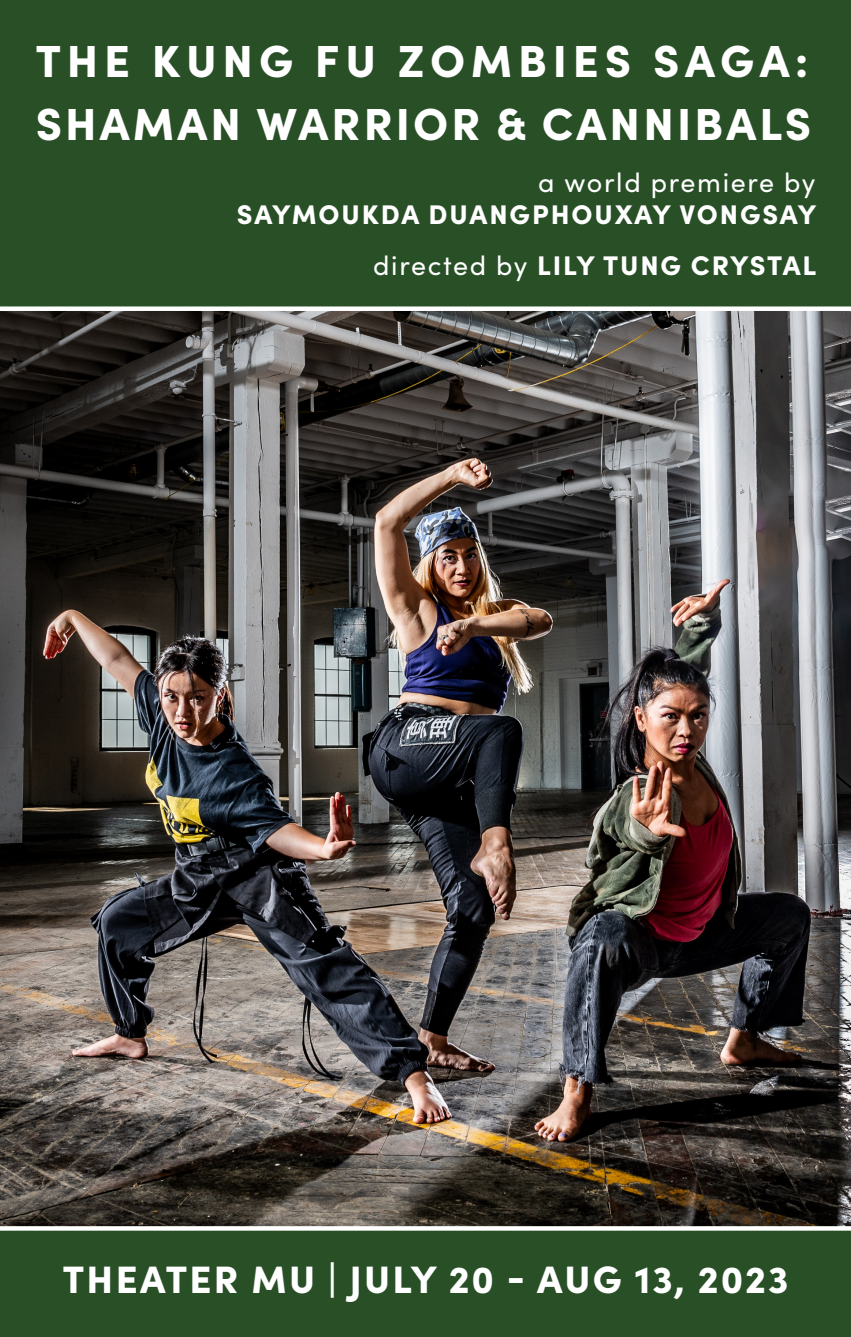
<style>
.page{position:relative;width:851px;height:1337px;background:#fff}
.page>*{position:absolute;margin:0;border:0;box-sizing:border-box;transform-origin:0 0}
.t1{font:900 45px "Sofia Pro";letter-spacing:.07em;color:#fff}
.t2{font:900 45px "Sofia Pro";letter-spacing:.13em;color:#fff}
.t3{font:900 38.25px "Sofia Pro";letter-spacing:.06em;color:#fff}
.t4{font:900 27px "Sofia Pro";letter-spacing:.07em;color:#fff}
.t5{font:27px "Sofia Pro";letter-spacing:.06em;color:#fff}
.s1{font-weight:400}
</style>
<div class="page">
<div style="left:0;top:0;width:850px;height:309px;background:#284f26"></div>
<div style="left:0;top:1228px;width:850px;height:108px;background:#284f26"></div>
<img style="left:0;top:306px;width:850px;height:924px">
<p class="t2" style="left:36px;top:26px;width:774px">THE KUNG FU ZOMBIES SAGA:</p>
<p class="t1" style="left:36px;top:89px;width:777px">SHAMAN WARRIOR &amp; CANNIBALS</p>
<p class="t5" style="left:538px;top:162px;width:279px">a world premiere by</p>
<p class="t4" style="left:237px;top:193px;width:581px">SAYMOUKDA DUANGPHOUXAY VONGSAY</p>
<p class="t4" style="left:373px;top:244px;width:444px"><span class="s1">directed by</span> LILY TUNG CRYSTAL</p>
<p class="t3" style="left:63px;top:1249px;width:727px">THEATER MU | JULY 20 - AUG 13, 2023</p>
</div>
